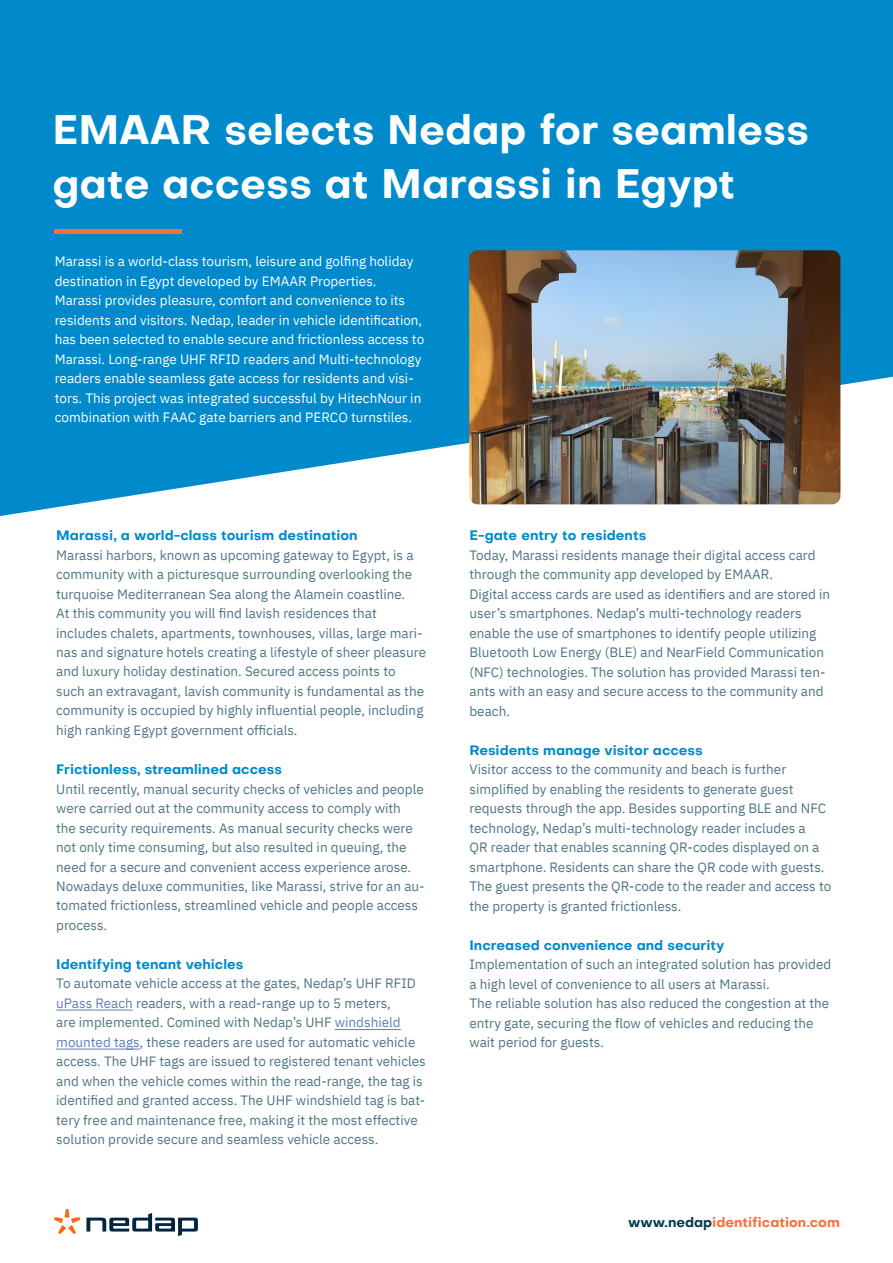
<style>
.page{position:relative;width:893px;height:1263px;background:#fff}
.page>*{position:absolute;margin:0;border:0;box-sizing:border-box;transform-origin:0 0}
.t1{font:700 40.5px/54px "Objectivity";color:#fff}
.t2{font:13.5px/19.5px "IBM Plex Sans";color:#4e7584}
.t3{font:13.5px/19.5px "IBM Plex Sans";color:#fff}
.t4{font:700 13.5px "Objectivity";color:#008acc}
.t5{font:700 13.5px "Objectivity";color:#ff6c37}
.s1{font-family:"Objectivity";font-weight:700;color:#008acc}
.s2{color:#607eb4}
.s3{color:#023a4f}
</style>
<div class="page">
<svg style="left:0;top:0;width:893px;height:516px;background:#1392cf"></svg>
<img style="left:469px;top:250px;width:371px;height:254px">
<svg style="left:86px;top:1213px;width:112px;height:22px"></svg>
<svg style="left:54px;top:1209px;width:26px;height:25px"></svg>
<div style="left:54px;top:229px;width:128px;height:5px;background:#ff6c37"></div>
<hr style="left:56px;top:1010px;width:77px;height:1px;background:#607eb4">
<hr style="left:335px;top:1029px;width:66px;height:1px;background:#607eb4">
<hr style="left:56px;top:1049px;width:84px;height:1px;background:#607eb4">
<p class="t1" style="left:52px;top:102px;width:758px">EMAAR selects Nedap for seamless gate access at Marassi in Egypt</p>
<p class="t3" style="left:55px;top:251px;width:371px">Marassi is a world-class tourism, leisure and golfing holiday destination in Egypt developed by EMAAR Properties.<br>Marassi provides pleasure, comfort and convenience to its residents and visitors. Nedap, leader in vehicle identification, has been selected to enable secure and frictionless access to Marassi. Long-range UHF RFID readers and Multi-technology readers enable seamless gate access for residents and visi&shy;tors. This project was integrated successful by HitechNour in combination with FAAC gate barriers and PERCO turnstiles.</p>
<p class="t2" style="left:56px;top:524px;width:371px"><span class="s1">Marassi, a world-class tourism destination<br></span>Marassi harbors, known as upcoming gateway to Egypt, is a community with a picturesque surrounding overlooking the turquoise Mediterranean Sea along the Alamein coastline.<br>At this community you will find lavish residences that includes chalets, apartments, townhouses, villas, large mari&shy;nas and signature hotels creating a lifestyle of sheer pleasure and luxury holiday destination. Secured access points to such an extravagant, lavish community is fundamental as the community is occupied by highly influential people, including high ranking Egypt government officials.</p>
<p class="t2" style="left:56px;top:758px;width:370px"><span class="s1">Frictionless, streamlined access<br></span>Until recently, manual security checks of vehicles and people were carried out at the community access to comply with<br>the security requirements. As manual security checks were not only time consuming, but also resulted in queuing, the need for a secure and convenient access experience arose.<br>Nowadays deluxe communities, like Marassi, strive for an au&shy;tomated frictionless, streamlined vehicle and people access process.</p>
<p class="t2" style="left:56px;top:953px;width:371px"><span class="s1">Identifying tenant vehicles<br></span>To automate vehicle access at the gates, Nedap’s UHF RFID <span class="s2">uPass Reach</span> readers, with a read-range up to 5 meters,<br>are implemented. Comined with Nedap’s UHF <span class="s2">windshield mounted tags</span>, these readers are used for automatic vehicle access. The UHF tags are issued to registered tenant vehicles and when the vehicle comes within the read-range, the tag is identified and granted access. The UHF windshield tag is bat&shy;tery free and maintenance free, making it the most effective solution provide secure and seamless vehicle access.</p>
<p class="t4" style="left:469px;top:526px;width:178px">E-gate entry to residents</p>
<p class="t2" style="left:469px;top:544px;width:348px">Today, Marassi residents manage their digital access card through the community app developed by EMAAR.</p>
<p class="t2" style="left:469px;top:583px;width:362px">Digital access cards are used as identifiers and are stored in user’s smartphones. Nedap’s multi-technology readers enable the use of smartphones to identify people utilizing Bluetooth Low Energy (BLE) and NearField Communication (NFC) technologies. The solution has provided Marassi ten&shy;ants with an easy and secure access to the community and beach.</p>
<p class="t4" style="left:469px;top:740px;width:235px">Residents manage visitor access</p>
<p class="t2" style="left:469px;top:759px;width:363px">Visitor access to the community and beach is further simplified by enabling the residents to generate guest requests through the app. Besides supporting BLE and NFC technology, Nedap’s multi-technology reader includes a<br>QR reader that enables scanning QR-codes displayed on a smartphone. Residents can share the QR code with guests.<br>The guest presents the QR-code to the reader and access to the property is granted frictionless.</p>
<p class="t4" style="left:469px;top:935px;width:256px">Increased convenience and security</p>
<p class="t2" style="left:469px;top:954px;width:363px">Implementation of such an integrated solution has provided a high level of convenience to all users at Marassi.</p>
<p class="t2" style="left:469px;top:993px;width:361px">The reliable solution has also reduced the congestion at the entry gate, securing the flow of vehicles and reducing the wait period for guests.</p>
<p class="t5" style="left:628px;top:1212px;width:213px"><span class="s3">www.nedap</span>identification.com</p>
</div>
